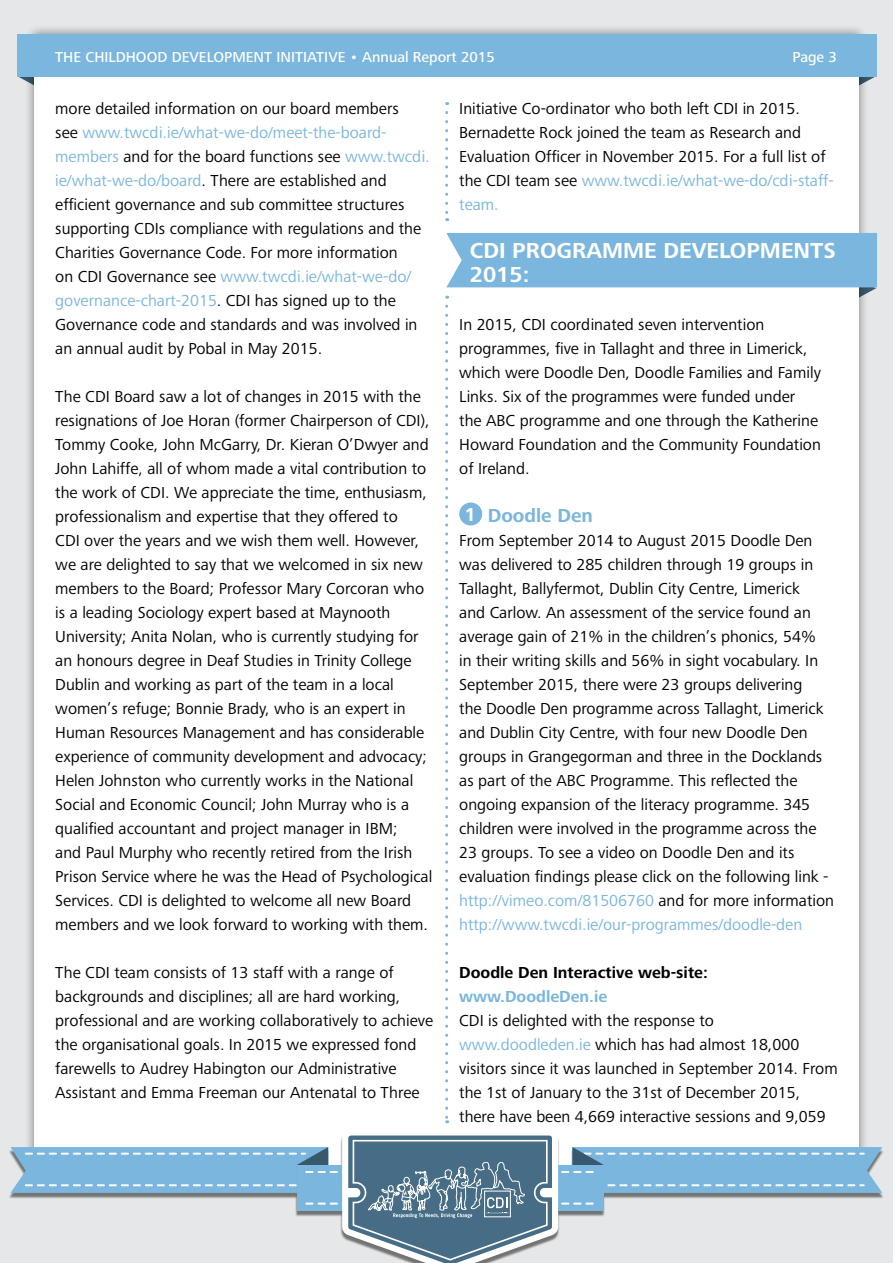
<style>
.page{position:relative;width:893px;height:1263px;background:#e6e7e8}
.page>*{position:absolute;margin:0;border:0;box-sizing:border-box;transform-origin:0 0}
.t1{font:700 22.5px/24px "Frutiger Next Pro";color:#fff}
.t2{font:700 19.5px "Frutiger Next Pro";color:#7ab6dd}
.t3{font:700 19.5px "Frutiger Next Pro";color:#fff}
.t4{font:16.5px/24px "Frutiger Next Pro";color:#000}
.t5{font:700 16.5px "Frutiger Next Pro";color:#000}
.t6{font:700 16.5px "Frutiger Next Pro";color:#7ab6dd}
.t7{font:500 15px "Frutiger Next Pro";color:#fff}
.s1{color:#7ab6dd}
</style>
<div class="page">
<svg style="left:869px;top:77px;width:6px;height:3px"></svg>
<div style="left:24px;top:24px;width:845px;height:1161px;background:#000;opacity:.45"></div>
<div style="left:34px;top:34px;width:825px;height:1142px;background:#fff"></div>
<svg style="left:11px;top:1129px;width:871px;height:134px"></svg>
<div style="left:17px;top:34px;width:859px;height:43px;background:#7ab6dd"></div>
<svg style="left:446px;top:233px;width:431px;height:66px"></svg>
<svg style="left:445px;top:306px;width:3px;height:817px"></svg>
<svg style="left:445px;top:112px;width:3px;height:109px"></svg>
<div style="left:459px;top:502px;width:23px;height:23px;background:#7ab6dd;border-radius:50%"></div>
<p class="t7" style="left:55px;top:48px;width:441px">THE CHILDHOOD DEVELOPMENT INITIATIVE • Annual Report 2015</p>
<p class="t7" style="left:792px;top:48px;width:46px">Page 3</p>
<p class="t4" style="left:55px;top:96px;width:376px">more detailed information on our board members<br>see <span class="s1">www.twcdi.ie/what-we-do/meet-the-board&shy;members</span> and for the board functions see <span class="s1">www.twcdi. ie/what-we-do/board</span>. There are established and efficient governance and sub committee structures supporting CDIs compliance with regulations and the Charities Governance Code. For more information<br>on CDI Governance see <span class="s1">www.twcdi.ie/what-we-do/ governance-chart-2015</span>. CDI has signed up to the Governance code and standards and was involved in an annual audit by Pobal in May 2015.</p>
<p class="t4" style="left:55px;top:385px;width:379px">The CDI Board saw a lot of changes in 2015 with the resignations of Joe Horan (former Chairperson of CDI), Tommy Cooke, John McGarry, Dr. Kieran O’Dwyer and John Lahiffe, all of whom made a vital contribution to the work of CDI. We appreciate the time, enthusiasm, professionalism and expertise that they offered to<br>CDI over the years and we wish them well. However, we are delighted to say that we welcomed in six new members to the Board; Professor Mary Corcoran who is a leading Sociology expert based at Maynooth University; Anita Nolan, who is currently studying for an honours degree in Deaf Studies in Trinity College Dublin and working as part of the team in a local women’s refuge; Bonnie Brady, who is an expert in Human Resources Management and has considerable experience of community development and advocacy; Helen Johnston who currently works in the National Social and Economic Council; John Murray who is a qualified accountant and project manager in IBM;<br>and Paul Murphy who recently retired from the Irish Prison Service where he was the Head of Psychological Services. CDI is delighted to welcome all new Board members and we look forward to working with them.</p>
<p class="t4" style="left:55px;top:961px;width:380px">The CDI team consists of 13 staff with a range of backgrounds and disciplines; all are hard working, professional and are working collaboratively to achieve the organisational goals. In 2015 we expressed fond farewells to Audrey Habington our Administrative Assistant and Emma Freeman our Antenatal to Three</p>
<p class="t4" style="left:459px;top:97px;width:376px">Initiative Co-ordinator who both left CDI in 2015.<br>Bernadette Rock joined the team as Research and Evaluation Officer in November 2015. For a full list of the CDI team see <span class="s1">www.twcdi.ie/what-we-do/cdi-staff&shy;team.</span></p>
<h1 class="t1" style="left:470px;top:238px;width:368px">CDI PROGRAMME DEVELOPMENTS<br>2015:</h1>
<p class="t4" style="left:459px;top:312px;width:363px">In 2015, CDI coordinated seven intervention programmes, five in Tallaght and three in Limerick, which were Doodle Den, Doodle Families and Family Links. Six of the programmes were funded under the ABC programme and one through the Katherine Howard Foundation and the Community Foundation of Ireland.</p>
<p class="t2" style="left:488px;top:504px;width:107px">Doodle Den</p>
<p class="t4" style="left:459px;top:528px;width:376px">From September 2014 to August 2015 Doodle Den was delivered to 285 children through 19 groups in Tallaght, Ballyfermot, Dublin City Centre, Limerick<br>and Carlow. An assessment of the service found an average gain of 21% in the children’s phonics, 54%<br>in their writing skills and 56% in sight vocabulary. In September 2015, there were 23 groups delivering<br>the Doodle Den programme across Tallaght, Limerick and Dublin City Centre, with four new Doodle Den groups in Grangegorman and three in the Docklands as part of the ABC Programme. This reflected the ongoing expansion of the literacy programme. 345 children were involved in the programme across the 23 groups. To see a video on Doodle Den and its evaluation findings please click on the following link - <span class="s1">http://vimeo.com/81506760</span> and for more information <span class="s1">http://www.twcdi.ie/our-programmes/doodle-den</span></p>
<p class="t5" style="left:459px;top:963px;width:250px">Doodle Den Interactive web-site:</p>
<p class="t6" style="left:459px;top:987px;width:150px">www.DoodleDen.ie</p>
<p class="t4" style="left:459px;top:1009px;width:380px">CDI is delighted with the response to <span class="s1">www.doodleden.ie</span> which has had almost 18,000 visitors since it was launched in September 2014. From the 1st of January to the 31st of December 2015, there have been 4,669 interactive sessions and 9,059</p>
<p class="t3" style="left:465px;top:503px;width:13px">1</p>
</div>
